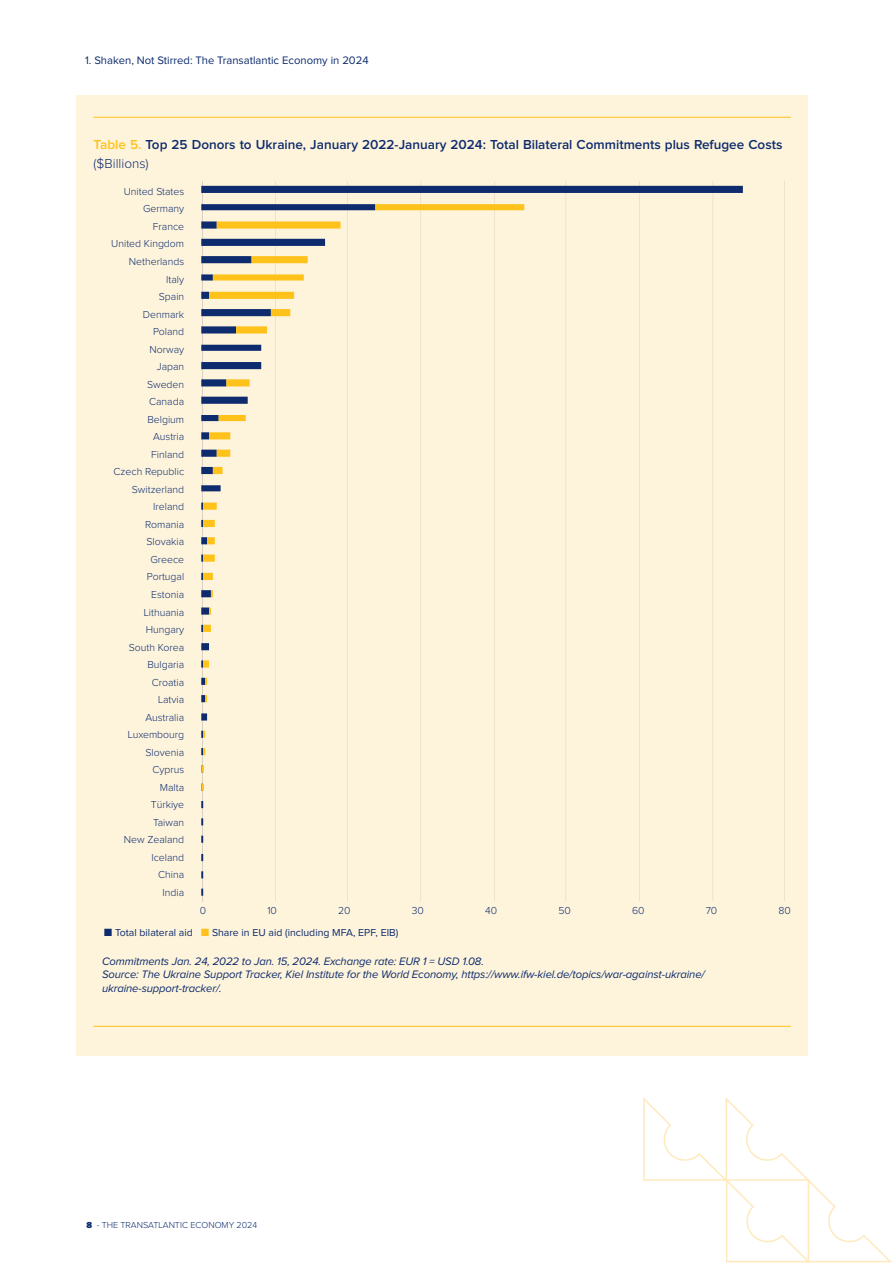
<style>
.page{position:relative;width:893px;height:1263px;background:#fff}
.page>*{position:absolute;margin:0;border:0;box-sizing:border-box;transform-origin:0 0}
.t1{font:600 13.5px/18.8px "Proxima Nova";color:#0d2b6d}
.t2{font:italic 11.25px/13.5px "Proxima Nova";letter-spacing:-.01em;color:#0d2b6d}
.t3{font:11.25px "Proxima Nova";color:#0d2b6d}
.t4{font:300 10.5px/17.5px "Proxima Nova";color:#0d2b6d;text-align:right}
.t5{font:10.5px "Proxima Nova";color:#0d2b6d}
.t6{font:300 9px "Proxima Nova";color:#0d2b6d}
.s1{color:#fec21a}
.s2{font-weight:300}
.s3{font-weight:900}
</style>
<div class="page">
<div style="left:77px;top:96px;width:731px;height:960px;background:#fef4dc"></div>
<hr style="left:94px;top:117px;width:696px;height:1px;background:#fec21a">
<hr style="left:94px;top:1026px;width:696px;height:1px;background:#fec21a">
<hr style="left:784px;top:181px;width:1px;height:720px;background:#d8d1c3">
<hr style="left:713px;top:181px;width:1px;height:720px;background:#d8d1c3">
<hr style="left:639px;top:181px;width:1px;height:720px;background:#d8d1c3">
<hr style="left:566px;top:181px;width:1px;height:720px;background:#d8d1c3">
<hr style="left:494px;top:181px;width:1px;height:720px;background:#d8d1c3">
<hr style="left:421px;top:181px;width:1px;height:720px;background:#d8d1c3">
<hr style="left:347px;top:181px;width:1px;height:720px;background:#d8d1c3">
<hr style="left:275px;top:181px;width:1px;height:720px;background:#d8d1c3">
<hr style="left:202px;top:181px;width:1px;height:720px;background:#d8d1c3">
<svg style="left:201px;top:186px;width:542px;height:710px"></svg>
<svg style="left:201px;top:204px;width:323px;height:587px"></svg>
<svg style="left:643px;top:1097px;width:249px;height:166px"></svg>
<p class="t3" style="left:85px;top:55px;width:285px">1. Shaken, Not Stirred: The Transatlantic Economy in 2024</p>
<p class="t1" style="left:94px;top:136px;width:690px"><span class="s1">Table 5.</span> Top 25 Donors to Ukraine, January 2022-January 2024: Total Bilateral Commitments plus Refugee Costs <span class="s2">($Billions)</span></p>
<p class="t4" style="left:111px;top:183px;width:75px">United States<br>Germany<br>France<br>United Kingdom<br>Netherlands<br>Italy<br>Spain<br>Denmark<br>Poland<br>Norway<br>Japan<br>Sweden<br>Canada<br>Belgium<br>Austria<br>Finland<br>Czech Republic<br>Switzerland<br>Ireland<br>Romania<br>Slovakia<br>Greece<br>Portugal<br>Estonia<br>Lithuania<br>Hungary<br>South Korea<br>Bulgaria<br>Croatia<br>Latvia<br>Australia<br>Luxembourg<br>Slovenia<br>Cyprus<br>Malta<br>Türkiye<br>Taiwan<br>New Zealand<br>Iceland<br>China<br>India</p>
<p class="t5" style="left:104px;top:928px;width:296px">■ Total bilateral aid <span class="s1">■</span> Share in EU aid (including MFA, EPF, EIB)</p>
<p class="t4" style="left:200px;top:902px;width:8px">0</p>
<p class="t4" style="left:267px;top:902px;width:11px">10</p>
<p class="t4" style="left:338px;top:902px;width:14px">20</p>
<p class="t4" style="left:412px;top:902px;width:14px">30</p>
<p class="t4" style="left:485px;top:902px;width:14px">40</p>
<p class="t4" style="left:558px;top:902px;width:14px">50</p>
<p class="t4" style="left:632px;top:902px;width:14px">60</p>
<p class="t4" style="left:706px;top:902px;width:13px">70</p>
<p class="t4" style="left:778px;top:902px;width:14px">80</p>
<p class="t2" style="left:102px;top:955px;width:604px">Commitments Jan. 24, 2022 to Jan. 15, 2024. Exchange rate: EUR 1 = USD 1.08.<br>Source: The Ukraine Support Tracker, Kiel Institute for the World Economy, https://www.ifw-kiel.de/topics/war-against-ukraine/ ukraine-support-tracker/.</p>
<p class="t6" style="left:86px;top:1221px;width:172px"><span class="s3">8</span> - THE TRANSATLANTIC ECONOMY 2024</p>
</div>
